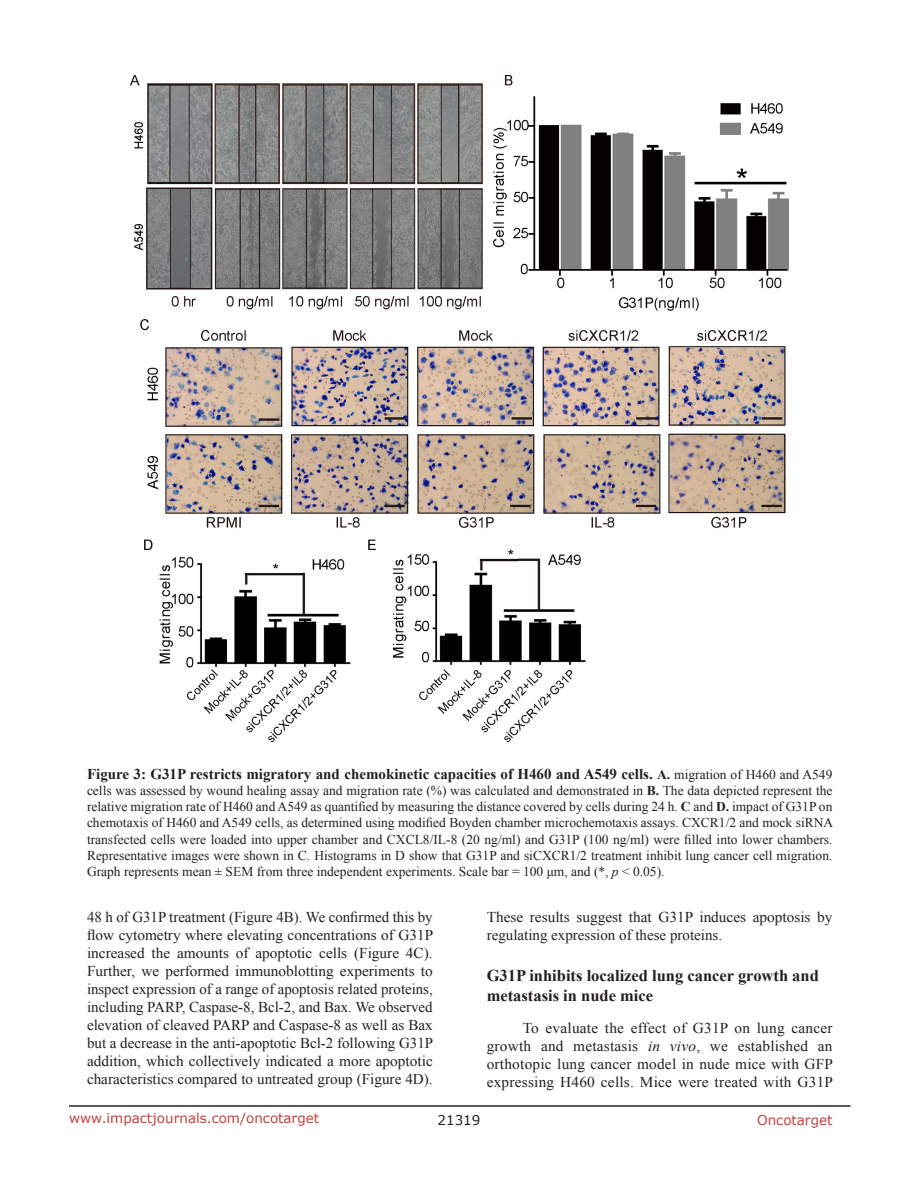
<style>
.page{position:relative;width:918px;height:1188px;background:#fff}
.page>*{position:absolute;margin:0;border:0;box-sizing:border-box;transform-origin:0 0}
.SubHeading{font:700 16.5px/19.8px "Times New Roman";color:#231f20}
.BodyText{font:15px/18px "Times New Roman";color:#231f20;text-align:justify}
.FigureText{font:700 15px "Times New Roman";color:#231f20}
.FigureText-2{font:13.5px/16.2px "Times New Roman";color:#231f20;text-align:justify}
.t1{font:13.5px "Verdana";color:#c24141}
.t2{font:13.5px "Verdana";color:#231f20}
.s1{font-size:13.5px}
.s2{font-weight:400;font-size:13.5px}
.s3{font-weight:700}
.s4{font-style:italic}
</style>
<div class="page">
<hr style="left:69px;top:1105px;width:781px;height:2px;background:#231f20">
<img style="left:131px;top:76px;width:658px;height:665px">
<p class="FigureText" style="left:87px;top:763px;width:747px">Figure 3: G31P restricts migratory and chemokinetic capacities of H460 and A549 cells. <span class="s1">A.</span> <span class="s2">migration of H460 and A549</span></p>
<p class="FigureText-2" style="left:87px;top:782px;width:748px">cells was assessed by wound healing assay and migration rate (%) was calculated and demonstrated in <span class="s3">B.</span> The data depicted represent the relative migration rate of H460 and A549 as quantified by measuring the distance covered by cells during 24 h. <span class="s3">C</span> and <span class="s3">D.</span> impact of G31P on chemotaxis of H460 and A549 cells, as determined using modified Boyden chamber microchemotaxis assays. CXCR1/2 and mock siRNA transfected cells were loaded into upper chamber and CXCL8/IL-8 (20 ng/ml) and G31P (100 ng/ml) were filled into lower chambers.<br>Representative images were shown in C. Histograms in D show that G31P and siCXCR1/2 treatment inhibit lung cancer cell migration.<br>Graph represents mean ± SEM from three independent experiments. Scale bar = 100 μm, and (*, <span class="s4">p</span> &lt; 0.05).</p>
<p class="BodyText" style="left:87px;top:908px;width:348px">48 h of G31P treatment (Figure 4B). We confirmed this by flow cytometry where elevating concentrations of G31P increased the amounts of apoptotic cells (Figure 4C).<br>Further, we performed immunoblotting experiments to inspect expression of a range of apoptosis related proteins, including PARP, Caspase-8, Bcl-2, and Bax. We observed elevation of cleaved PARP and Caspase-8 as well as Bax but a decrease in the anti-apoptotic Bcl-2 following G31P addition, which collectively indicated a more apoptotic characteristics compared to untreated group (Figure 4D).</p>
<p class="BodyText" style="left:487px;top:908px;width:347px">These results suggest that G31P induces apoptosis by regulating expression of these proteins.</p>
<p class="SubHeading" style="left:487px;top:965px;width:334px">G31P inhibits localized lung cancer growth and metastasis in nude mice</p>
<p class="BodyText" style="left:487px;top:1018px;width:348px;text-indent:36px">To evaluate the effect of G31P on lung cancer growth and metastasis <span class="s4">in vivo</span>, we established an orthotopic lung cancer model in nude mice with GFP expressing H460 cells. Mice were treated with G31P</p>
<p class="t1" style="left:69px;top:1109px;width:252px">www.impactjournals.com/oncotarget</p>
<p class="t2" style="left:438px;top:1111px;width:44px">21319</p>
<p class="t1" style="left:757px;top:1111px;width:77px">Oncotarget</p>
</div>
